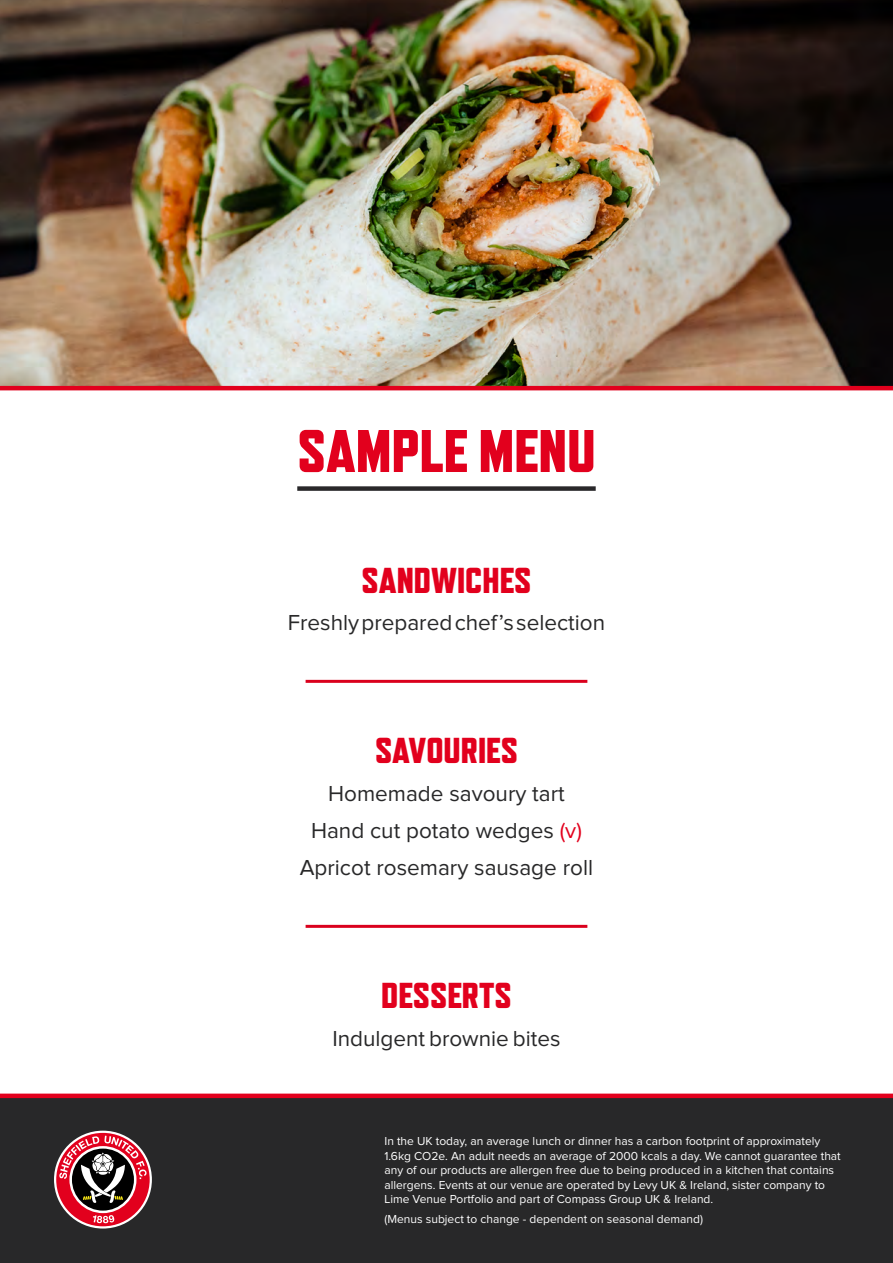
<style>
.page{position:relative;width:893px;height:1263px;background:#fff}
.page>*{position:absolute;margin:0;border:0;box-sizing:border-box;transform-origin:0 0}
.t1{font:800 60px "Refrigerator Deluxe";color:#e2001d}
.t2{font:800 36px "Refrigerator Deluxe";color:#e2001d}
.t3{font:22.5px/37.2px "Proxima Nova";color:#282829;text-align:center}
.t4{font:12px/14.4px "Proxima Nova";color:#fff}
.s1{color:#e2001d}
</style>
<div class="page">
<img style="left:0;top:0;width:893px;height:386px">
<div style="left:0;top:1095px;width:893px;height:168px;background:#282829"></div>
<div style="left:0;top:1093px;width:893px;height:5px;background:#e2001d"></div>
<hr style="left:0;top:386px;width:893px;height:4px;background:#e2001d">
<svg style="left:54px;top:1131px;width:98px;height:97px"></svg>
<div style="left:56px;top:1133px;width:94px;height:93px;background:#e2001d;border-radius:50%"></div>
<svg style="left:69px;top:1146px;width:67px;height:67px"></svg>
<div style="left:72px;top:1148px;width:62px;height:62px;background:#000;border-radius:50%"></div>
<svg style="left:93px;top:1215px;width:21px;height:8px"></svg>
<svg style="left:59px;top:1136px;width:88px;height:67px"></svg>
<div style="left:297px;top:486px;width:299px;height:5px;background:#29282a"></div>
<hr style="left:306px;top:680px;width:281px;height:3px;background:#da001d">
<hr style="left:306px;top:925px;width:281px;height:3px;background:#da001d">
<h1 class="t1" style="left:297px;top:415px;width:300px">SAMPLE MENU</h1>
<h2 class="t2" style="left:362px;top:559px;width:171px">SANDWICHES</h2>
<h3 class="t3" style="left:288px;top:605px;width:319px">Freshly prepared chef’s selection</h3>
<h2 class="t2" style="left:375px;top:729px;width:144px">SAVOURIES</h2>
<h3 class="t3" style="left:300px;top:775px;width:295px">Homemade savoury tart<br>Hand cut potato wedges <span class="s1">(v)<br></span>Apricot rosemary sausage roll</h3>
<h2 class="t2" style="left:381px;top:974px;width:132px">DESSERTS</h2>
<h3 class="t3" style="left:332px;top:1020px;width:230px">Indulgent brownie bites</h3>
<p class="t4" style="left:384px;top:1135px;width:458px">In the UK today, an average lunch or dinner has a carbon footprint of approximately 1.6kg CO2e. An adult needs an average of 2000 kcals a day. We cannot guarantee that any of our products are allergen free due to being produced in a kitchen that contains allergens. Events at our venue are operated by Levy UK &amp; Ireland, sister company to Lime Venue Portfolio and part of Compass Group UK &amp; Ireland.</p>
<p class="t4" style="left:384px;top:1212px;width:320px">(Menus subject to change - dependent on seasonal demand)</p>
</div>
